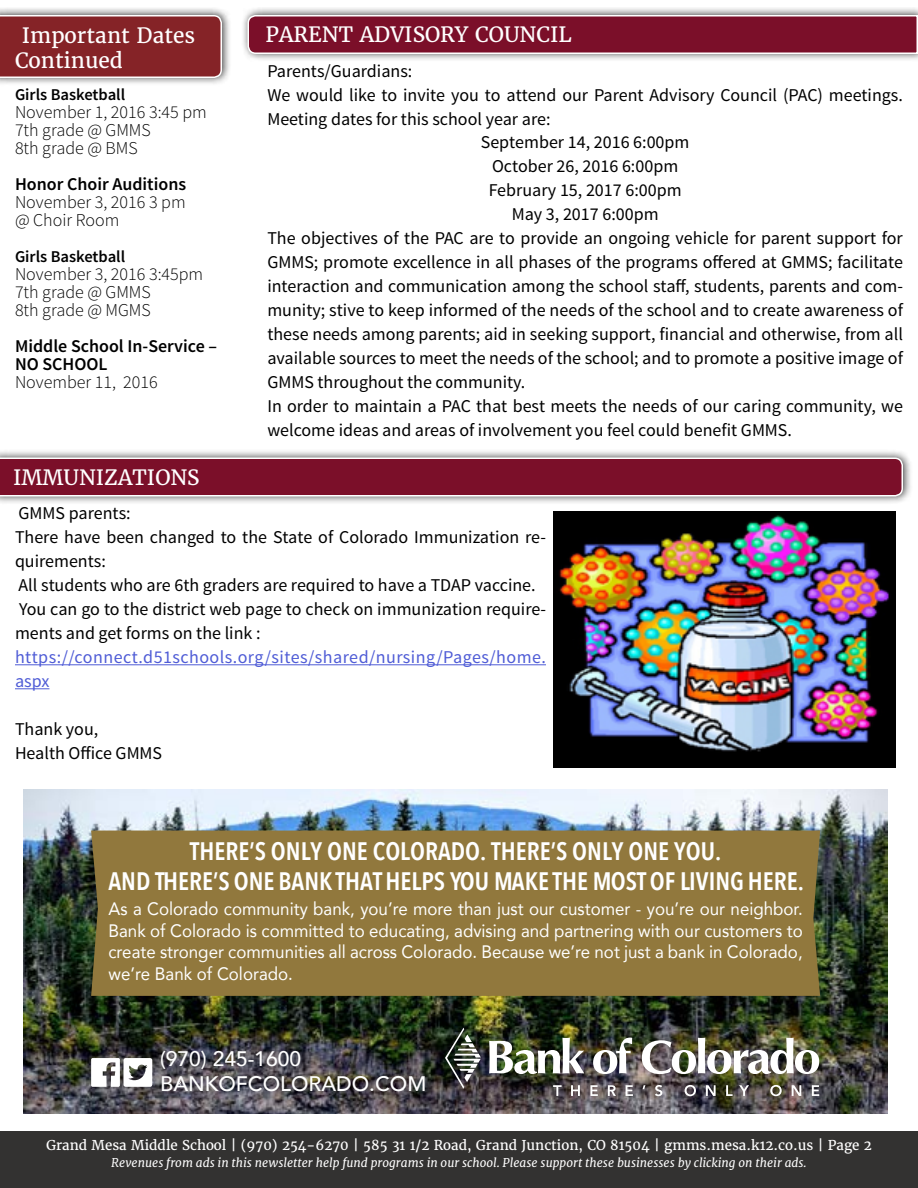
<style>
.page{position:relative;width:918px;height:1188px;background:#fff}
.page>*{position:absolute;margin:0;border:0;box-sizing:border-box;transform-origin:0 0}
.t1{font:600 25.2px "Avenir Next Condensed";color:#fff}
.t2{font:21px/25.2px "Merriweather";color:#fff}
.t3{font:500 21px/25.2px "Avenir";color:#fff}
.t4{font:18px/24px "Source Sans Pro";color:#000}
.t5{font:18px/21.6px "Avenir";color:#fff;text-align:justify;scale:.94 1}
.t6{font:300 18px/18px "Source Sans Pro";color:#000}
.t7{font:18px/24px "Source Sans Pro";letter-spacing:.025em;color:#4f5cd6}
.t8{font:600 18px/18px "Source Sans Pro";color:#000}
.t9{font:600 16.5px "Source Sans Pro";color:#000}
.t10{font:13.5px "Merriweather";color:#fff}
.t11{font:italic 12px "Merriweather";color:#fff}
</style>
<div class="page">
<div style="left:0;top:1131px;width:918px;height:57px;background:#333231"></div>
<div style="left:0;top:7px;width:232px;height:79px;background:#000;opacity:.75"></div>
<svg style="left:0;top:14px;width:223px;height:65px;background:#8c3336"></svg>
<div style="left:241px;top:7px;width:677px;height:55px;background:#000;opacity:.75"></div>
<svg style="left:247px;top:14px;width:671px;height:41px;background:#87283f"></svg>
<hr style="left:15px;top:664px;width:531px;height:1px;background:#4f5cd6">
<hr style="left:15px;top:688px;width:34px;height:1px;background:#4f5cd6">
<div style="left:0;top:449px;width:913px;height:56px;background:#000;opacity:.75"></div>
<svg style="left:0;top:457px;width:904px;height:40px;background:#85253c"></svg>
<img style="left:554px;top:512px;width:342px;height:256px">
<img style="left:24px;top:790px;width:864px;height:324px">
<div style="left:91px;top:831px;width:729px;height:165px;background:#91783d"></div>
<svg style="left:445px;top:1028px;width:36px;height:61px;background:#50554e"></svg>
<img style="left:489px;top:1038px;width:95px;height:36px">
<svg style="left:593px;top:1038px;width:39px;height:36px"></svg>
<img style="left:642px;top:1038px;width:177px;height:36px">
<svg style="left:553px;top:1085px;width:9px;height:11px"></svg>
<svg style="left:571px;top:1085px;width:9px;height:11px"></svg>
<svg style="left:590px;top:1085px;width:8px;height:11px"></svg>
<svg style="left:608px;top:1085px;width:8px;height:11px"></svg>
<svg style="left:626px;top:1085px;width:7px;height:11px"></svg>
<svg style="left:655px;top:1085px;width:7px;height:11px"></svg>
<svg style="left:685px;top:1085px;width:11px;height:11px"></svg>
<svg style="left:706px;top:1085px;width:10px;height:11px"></svg>
<svg style="left:726px;top:1085px;width:7px;height:11px"></svg>
<svg style="left:739px;top:1085px;width:10px;height:11px"></svg>
<svg style="left:770px;top:1085px;width:12px;height:11px"></svg>
<svg style="left:792px;top:1085px;width:9px;height:11px"></svg>
<svg style="left:812px;top:1085px;width:7px;height:11px"></svg>
<svg style="left:178px;top:1081px;width:3px;height:4px"></svg>
<svg style="left:91px;top:1058px;width:61px;height:29px"></svg>
<p class="t2" style="left:15px;top:23px;width:182px;text-indent:7px">Important Dates<br>Continued</p>
<p class="t9" style="left:15px;top:85px;width:112px">Girls Basketball</p>
<p class="t6" style="left:15px;top:104px;width:193px">November 1, 2016 3:45 pm<br>7th grade @ GMMS<br>8th grade @ BMS</p>
<p class="t8" style="left:15px;top:176px;width:173px">Honor Choir Auditions</p>
<p class="t6" style="left:15px;top:194px;width:172px">November 3, 2016 3 pm @ Choir Room</p>
<p class="t9" style="left:15px;top:247px;width:112px">Girls Basketball</p>
<p class="t6" style="left:15px;top:266px;width:190px">November 3, 2016 3:45pm<br>7th grade @ GMMS<br>8th grade @ MGMS</p>
<p class="t8" style="left:15px;top:338px;width:204px">Middle School In-Service –<br>NO SCHOOL</p>
<p class="t6" style="left:15px;top:374px;width:144px">November 11, 2016</p>
<p class="t2" style="left:13px;top:465px;width:188px">IMMUNIZATIONS</p>
<p class="t2" style="left:266px;top:22px;width:308px">PARENT ADVISORY COUNCIL</p>
<p class="t4" style="left:267px;top:59px;width:147px">Parents/Guardians:</p>
<p class="t4" style="left:267px;top:83px;width:637px">We would like to invite you to attend our Parent Advisory Council (PAC) meetings.</p>
<p class="t4" style="left:267px;top:107px;width:285px">Meeting dates for this school year are:</p>
<p class="t4" style="left:481px;top:131px;width:210px">September 14, 2016 6:00pm</p>
<p class="t4" style="left:492px;top:155px;width:188px">October 26, 2016 6:00pm</p>
<p class="t4" style="left:489px;top:179px;width:195px">February 15, 2017 6:00pm</p>
<p class="t4" style="left:512px;top:203px;width:148px">May 3, 2017 6:00pm</p>
<p class="t4" style="left:267px;top:227px;width:637px">The objectives of the PAC are to provide an ongoing vehicle for parent support for</p>
<p class="t4" style="left:267px;top:251px;width:637px">GMMS; promote excellence in all phases of the programs offered at GMMS; facilitate</p>
<p class="t4" style="left:267px;top:275px;width:637px">interaction and communication among the school staff, students, parents and com-</p>
<p class="t4" style="left:267px;top:299px;width:637px">munity; stive to keep informed of the needs of the school and to create awareness of</p>
<p class="t4" style="left:267px;top:323px;width:637px">these needs among parents; aid in seeking support, financial and otherwise, from all</p>
<p class="t4" style="left:267px;top:347px;width:637px">available sources to meet the needs of the school; and to promote a positive image of</p>
<p class="t4" style="left:267px;top:371px;width:260px">GMMS throughout the community.</p>
<p class="t4" style="left:267px;top:395px;width:637px">In order to maintain a PAC that best meets the needs of our caring community, we</p>
<p class="t4" style="left:267px;top:419px;width:526px">welcome ideas and areas of involvement you feel could benefit GMMS.</p>
<p class="t4" style="left:15px;top:501px;width:532px">GMMS parents:<br>There have been changed to the State of Colorado Immunization re&shy;quirements:<br>All students who are 6th graders are required to have a TDAP vaccine.<br>You can go to the district web page to check on immunization require&shy;ments and get forms on the link :</p>
<p class="t7" style="left:15px;top:645px;width:532px">https://connect.d51schools.org/sites/shared/nursing/Pages/home. aspx</p>
<p class="t4" style="left:15px;top:717px;width:149px">Thank you,<br>Health Office GMMS</p>
<h1 class="t1" style="left:190px;top:830px;width:533px">THERE’S ONLY ONE COLORADO. THERE’S ONLY ONE YOU.</h1>
<h1 class="t1" style="left:108px;top:859px;width:697px">AND THERE’S ONE BANK THAT HELPS YOU MAKE THE MOST OF LIVING HERE.</h1>
<p class="t5" style="left:109px;top:898px;width:740px">As a Colorado community bank, you’re more than just our customer - you’re our neighbor.<br>Bank of Colorado is committed to educating, advising and partnering with our customers to create stronger communities all across Colorado. Because we’re not just a bank in Colorado, we’re Bank of Colorado.</p>
<p class="t3" style="left:160px;top:1045px;width:268px">(970) 245-1600<br>BANKOFCOLORADO.COM</p>
<p class="t10" style="left:46px;top:1137px;width:827px">Grand Mesa Middle School | (970) 254-6270 | 585 31 1/2 Road, Grand Junction, CO 81504 | gmms.mesa.k12.co.us | Page 2</p>
<p class="t11" style="left:111px;top:1155px;width:697px">Revenues from ads in this newsletter help fund programs in our school. Please support these businesses by clicking on their ads.</p>
</div>
